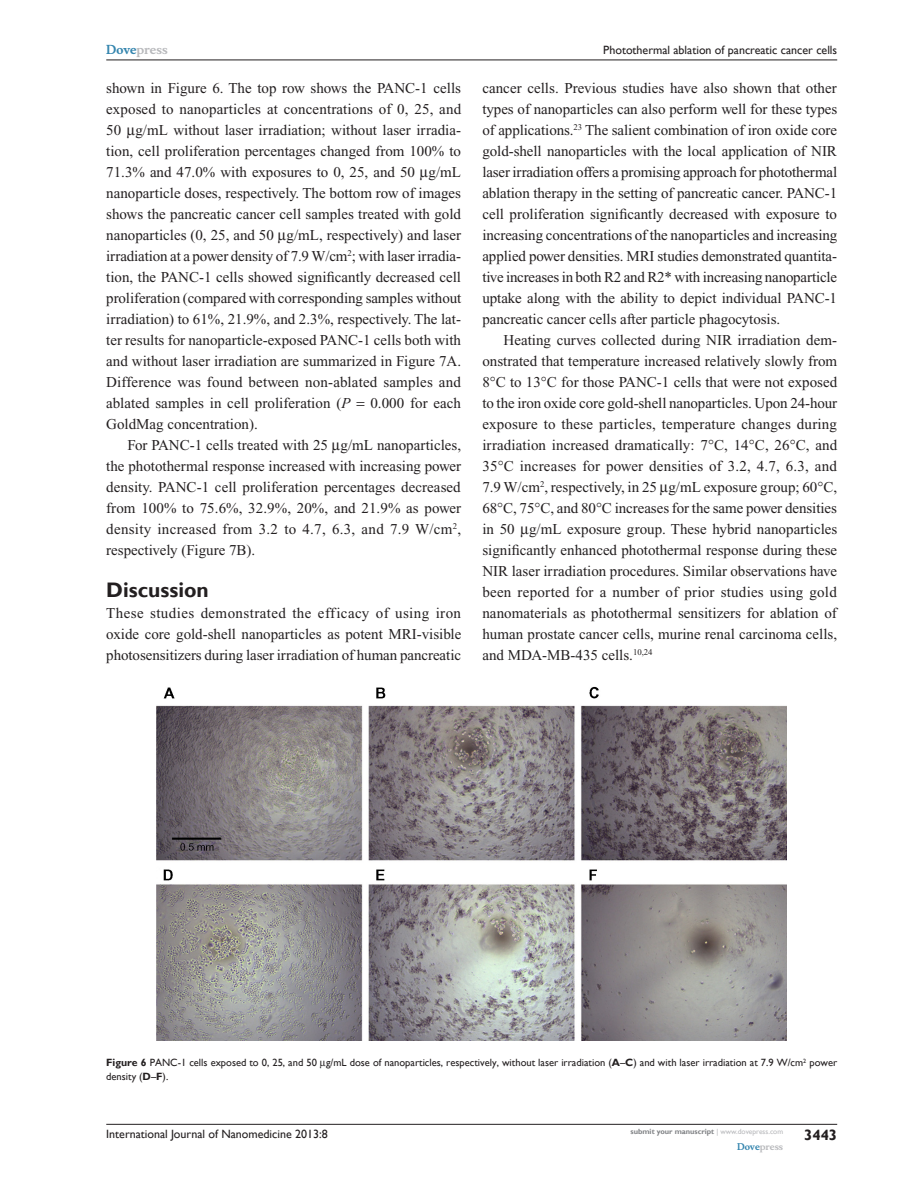
<style>
.page{position:relative;width:918px;height:1188px;background:#fff}
.page>*{position:absolute;margin:0;border:0;box-sizing:border-box;transform-origin:0 0}
.t1{font:700 21px "Gill Sans";color:#231f20}
.TxF{font:15px/21px "Times New Roman";letter-spacing:-.005em;color:#231f20;text-align:justify}
.Tx{font:15px/21px "Times New Roman";color:#231f20;text-align:justify}
.t2{font:700 15px "Gill Sans";color:#231f20}
.t3{font:12px "Gill Sans";color:#231f20}
.t4{font:700 12px "Musee";color:#b8b9bc}
.FC{font:10.5px/13.5px "Gill Sans";color:#231f20}
.t5{font:700 9px "Musee";color:#b8b9bc}
.t6{font:700 7.5px "Gill Sans";color:#808285}
.s1{color:#3485ae}
.s2{font-style:italic}
.s3{font-weight:700}
.s4{font-weight:400;color:#b8b9bc}
</style>
<div class="page">
<hr style="left:106px;top:1124px;width:731px;height:1px;background:#231f20">
<hr style="left:106px;top:60px;width:731px;height:1px;background:#231f20">
<img style="left:157px;top:686px;width:630px;height:355px">
<p class="t4" style="left:106px;top:43px;width:63px"><span class="s1">Dove</span>press</p>
<p class="TxF" style="left:106px;top:77px;width:357px">shown in Figure 6. The top row shows the PANC-1 cells exposed to nanoparticles at concentrations of 0, 25, and 50 g/mL without laser irradiation; without laser irradia&shy;tion, cell proliferation percentages changed from 100% to 71.3% and 47.0% with exposures to 0, 25, and 50 g/mL nanoparticle doses, respectively. The bottom row of images shows the pancreatic cancer cell samples treated with gold nanoparticles (0, 25, and 50 g/mL, respectively) and laser irradiation at a power density of 7.9 W/cm<sup>2</sup>; with laser irradia&shy;tion, the PANC-1 cells showed significantly decreased cell proliferation (compared with corresponding samples without irradiation) to 61%, 21.9%, and 2.3%, respectively. The lat&shy;ter results for nanoparticle-exposed PANC-1 cells both with and without laser irradiation are summarized in Figure 7A.<br>Difference was found between non-ablated samples and ablated samples in cell proliferation (<span class="s2">P</span></p>
<p class="TxF" style="left:370px;top:392px;width:92px">0.000 for each</p>
<p class="TxF" style="left:106px;top:413px;width:153px">GoldMag concentration).</p>
<p class="Tx" style="left:106px;top:434px;width:356px;text-indent:21px">For PANC-1 cells treated with 25 g/mL nanoparticles, the photothermal response increased with increasing power density. PANC-1 cell proliferation percentages decreased from 100% to 75.6%, 32.9%, 20%, and 21.9% as power density increased from 3.2 to 4.7, 6.3, and 7.9 W/cm<sup>2</sup>, respectively (Figure 7B).</p>
<h1 class="t1" style="left:106px;top:577px;width:104px">Discussion</h1>
<p class="TxF" style="left:106px;top:602px;width:357px">These studies demonstrated the efficacy of using iron oxide core gold-shell nanoparticles as potent MRI-visible photosensitizers during laser irradiation of human pancreatic</p>
<p class="t3" style="left:603px;top:43px;width:235px">Photothermal ablation of pancreatic cancer cells</p>
<p class="TxF" style="left:482px;top:77px;width:356px">cancer cells. Previous studies have also shown that other types of nanoparticles can also perform well for these types of applications.<sup>23</sup> The salient combination of iron oxide core gold-shell nanoparticles with the local application of NIR laser irradiation offers a promising approach for photothermal ablation therapy in the setting of pancreatic cancer. PANC-1 cell proliferation significantly decreased with exposure to increasing concentrations of the nanoparticles and increasing applied power densities. MRI studies demonstrated quantita&shy;tive increases in both R2 and R2* with increasing nanoparticle uptake along with the ability to depict individual PANC-1 pancreatic cancer cells after particle phagocytosis.</p>
<p class="Tx" style="left:482px;top:329px;width:356px;text-indent:21px">Heating curves collected during NIR irradiation dem&shy;onstrated that temperature increased relatively slowly from 8 C to 13 C for those PANC-1 cells that were not exposed to the iron oxide core gold-shell nanoparticles. Upon 24-hour exposure to these particles, temperature changes during irradiation increased dramatically: 7 C, 14 C, 26 C, and 35 C increases for power densities of 3.2, 4.7, 6.3, and 7.9 W/cm<sup>2</sup>, respectively, in 25 g/mL exposure group; 60 C, 68 C, 75 C, and 80 C increases for the same power densities in 50 g/mL exposure group. These hybrid nanoparticles significantly enhanced photothermal response during these NIR laser irradiation procedures. Similar observations have been reported for a number of prior studies using gold nanomaterials as photothermal sensitizers for ablation of human prostate cancer cells, murine renal carcinoma cells, and MDA-MB-435 cells.<sup>10,24</sup></p>
<p class="FC" style="left:106px;top:1056px;width:732px"><span class="s3">Figure 6</span> PANC-1 cells exposed to 0, 25, and 50 g/mL dose of nanoparticles, respectively, without laser irradiation (<span class="s3">A</span>–<span class="s3">C</span>) and with laser irradiation at 7.9 W/cm<sup>2</sup> power density (<span class="s3">D</span>–<span class="s3">F</span>).</p>
<p class="t3" style="left:106px;top:1127px;width:223px">International Journal of Nanomedicine 2013:8</p>
<p class="t6" style="left:631px;top:1127px;width:154px">submit your manuscript <span class="s4">| www.dovepress.com</span></p>
<p class="t5" style="left:737px;top:1141px;width:48px"><span class="s1">Dove</span>press</p>
<p class="t2" style="left:804px;top:1126px;width:35px">3443</p>
</div>
